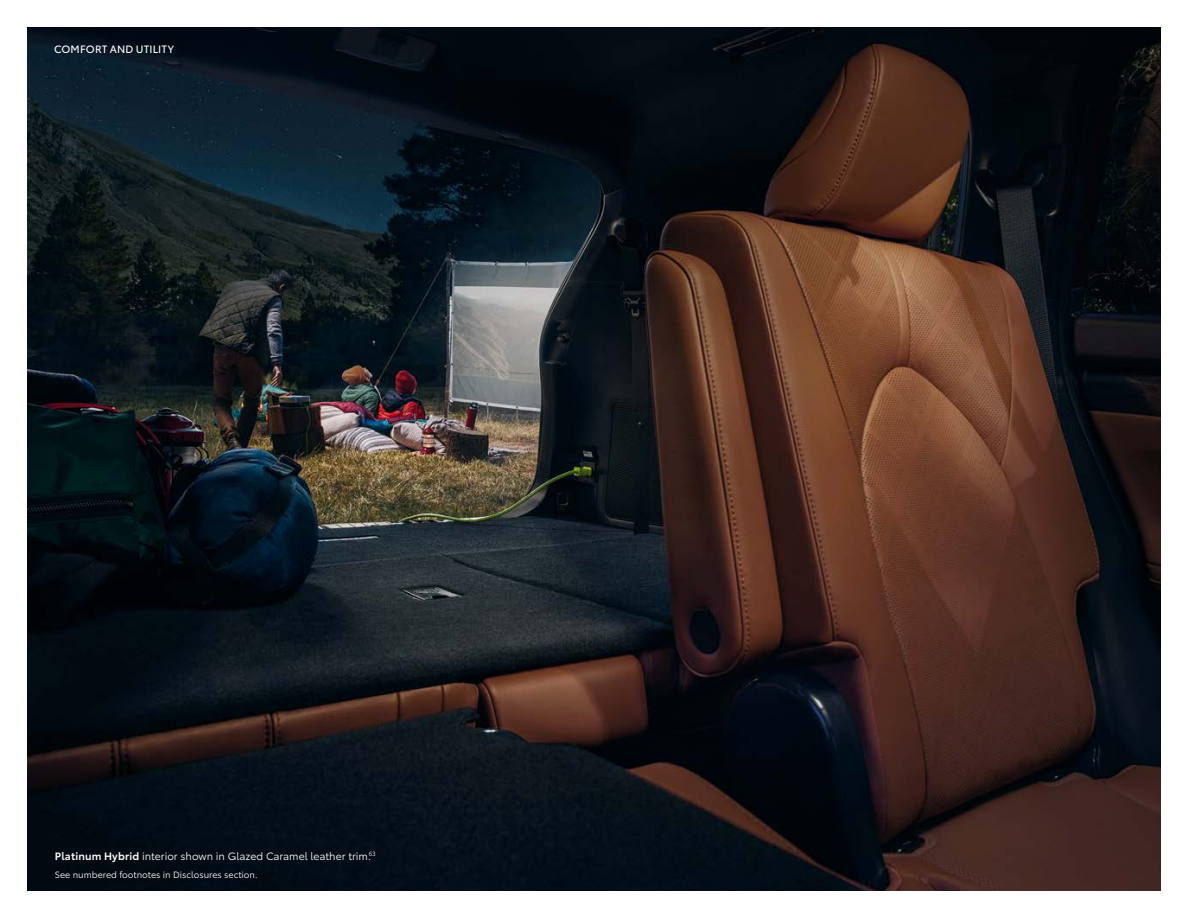
<style>
.page{position:relative;width:1188px;height:918px;background:#fff}
.page>*{position:absolute;margin:0;border:0;box-sizing:border-box;transform-origin:0 0}
.t1{font:10.5px "Toyota Type";color:#fff}
.t2{font:10.5px "Toyota Type";letter-spacing:.015em;color:#fff}
.t3{font:9px "Toyota Type";color:#fff}
.s1{font-weight:600}
</style>
<div class="page">
<img style="left:27px;top:27px;width:1134px;height:864px">
<p class="t2" style="left:54px;top:41px;width:121px">COMFORT AND UTILITY</p>
<p class="t1" style="left:55px;top:848px;width:322px"><span class="s1">Platinum Hybrid</span> interior shown in Glazed Caramel leather trim.<sup>63</sup></p>
<p class="t3" style="left:55px;top:868px;width:204px">See numbered footnotes in Disclosures section.</p>
</div>
